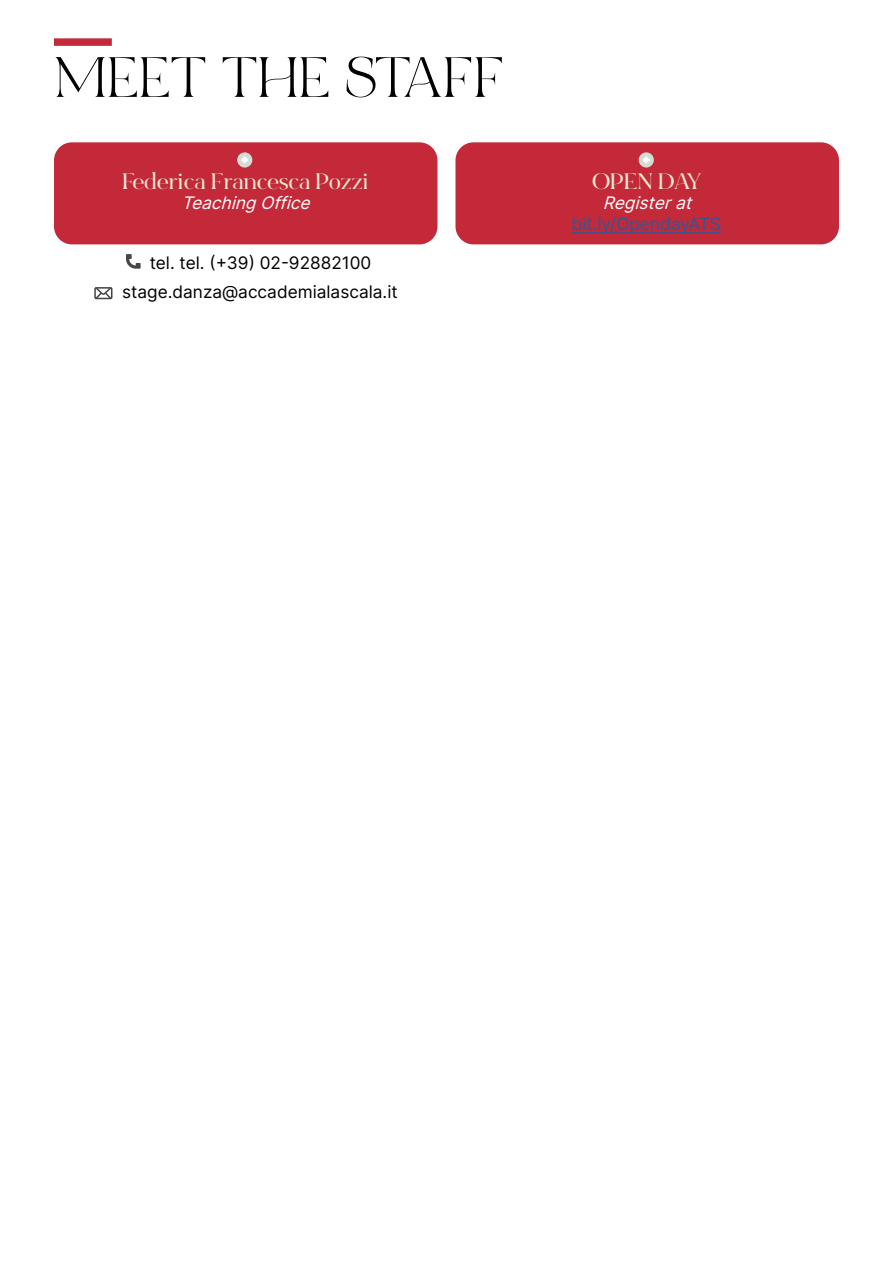
<style>
.page{position:relative;width:893px;height:1263px;background:#fff}
.page>*{position:absolute;margin:0;border:0;box-sizing:border-box;transform-origin:0 0}
.t1{font:57px "Bon Vivant Serif";color:#000}
.t2{font:700 22.5px "Bon Vivant Serif";color:#ece7d2}
.t3{font:17.25px/29.2px "Inter";color:#000;text-align:center}
.t4{font:italic 17.25px "Inter";color:#fff}
.t5{font:17.25px "Inter";color:#275b9b}
</style>
<div class="page">
<div style="left:54px;top:38px;width:58px;height:8px;background:#c32939"></div>
<div style="left:54px;top:142px;width:383px;height:102px;background:#c32939;border-radius:18px"></div>
<div style="left:237px;top:152px;width:15px;height:16px;background:#d5dcd3;border-radius:50%"></div>
<svg style="left:241px;top:156px;width:7px;height:8px"></svg>
<div style="left:455px;top:142px;width:384px;height:102px;background:#c32939;border-radius:18px"></div>
<hr style="left:572px;top:232px;width:149px;height:1px;background:#275b9b">
<div style="left:639px;top:152px;width:15px;height:16px;background:#d5dcd3;border-radius:50%"></div>
<svg style="left:643px;top:156px;width:7px;height:8px"></svg>
<svg style="left:126px;top:254px;width:15px;height:15px"></svg>
<svg style="left:94px;top:287px;width:18px;height:13px"></svg>
<h1 class="t1" style="left:54px;top:44px;width:452px">MEET THE STAFF</h1>
<h2 class="t2" style="left:122px;top:168px;width:248px">Federica Francesca Pozzi</h2>
<p class="t4" style="left:181px;top:190px;width:136px">TeachingOffice</p>
<p class="t3" style="left:122px;top:248px;width:277px">tel. tel. (+39) 02-92882100 stage.danza@accademialascala.it</p>
<h2 class="t2" style="left:592px;top:168px;width:111px">OPEN DAY</h2>
<p class="t4" style="left:603px;top:190px;width:96px">Registerat</p>
<p class="t5" style="left:572px;top:211px;width:151px">bit.ly/OpendayATS</p>
</div>
